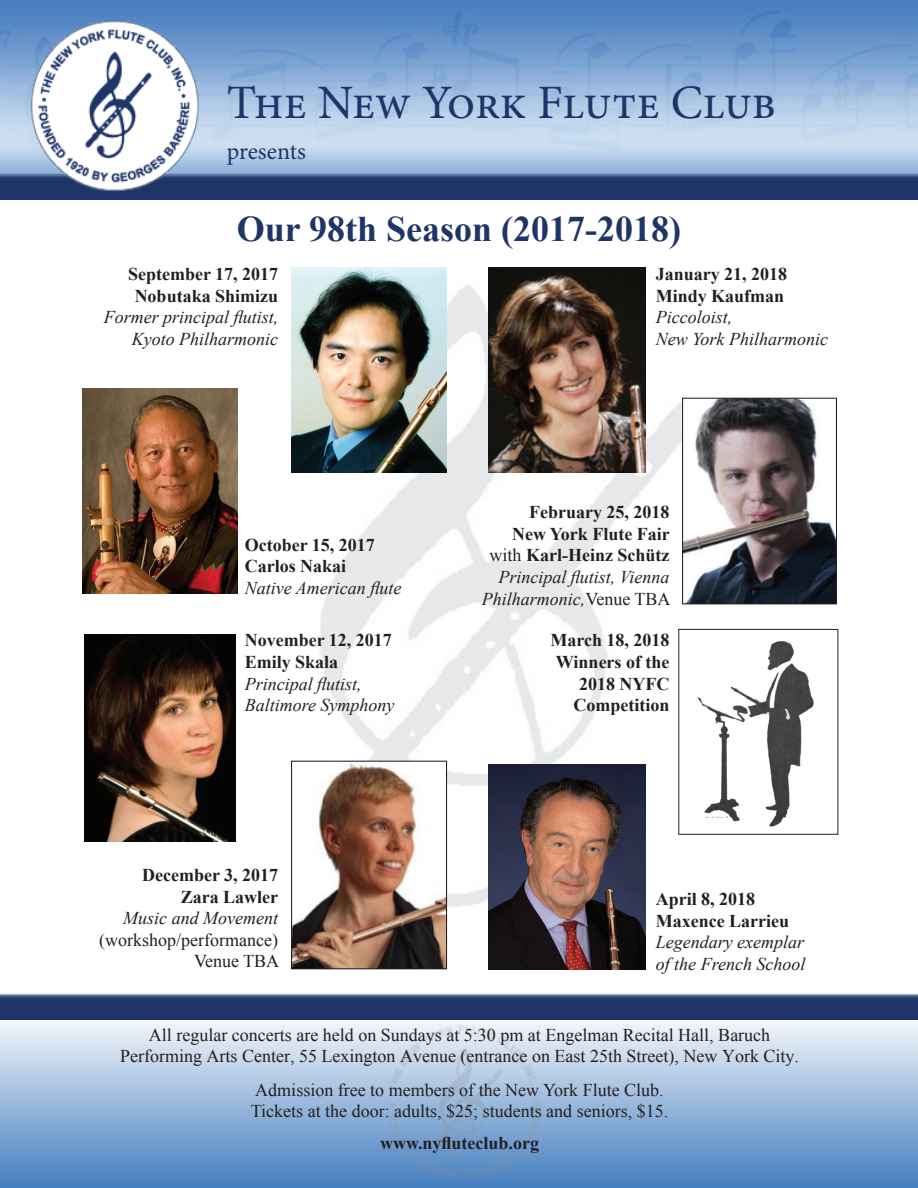
<style>
.page{position:relative;width:918px;height:1188px;background:#fff}
.page>*{position:absolute;margin:0;border:0;box-sizing:border-box;transform-origin:0 0}
.t1{font:48px "Minion Pro";letter-spacing:-.01em;color:#1f3467}
.t2{font:700 36px "Times New Roman";color:#1f3467}
.t3{font:24px "Minion Pro";color:#1f3467}
.t4{font:700 18px/21.6px "Times New Roman";color:#231f20}
.t5{font:18px/21.6px "Times New Roman";color:#231f20;text-align:center}
.t6{font:italic 18px/21.6px "Times New Roman";color:#231f20}
.s1{font-weight:400}
.s2{font-weight:400;font-style:italic}
</style>
<div class="page">
<img style="left:82px;top:267px;width:757px;height:703px">
<img style="left:0;top:0;width:918px;height:173px">
<div style="left:0;top:173px;width:918px;height:27px;background:#1f3467"></div>
<svg style="left:0;top:1020px;width:918px;height:168px;background:#9ab9dc"></svg>
<img style="left:31px;top:20px;width:168px;height:171px">
<svg style="left:0;top:994px;width:918px;height:26px;background:#293d6d"></svg>
<img style="left:386px;top:1025px;width:155px;height:155px">
<div style="left:679px;top:629px;width:159px;height:205px;background:#fff"></div>
<img style="left:697px;top:641px;width:117px;height:186px">
<div style="left:678px;top:629px;width:160px;height:206px;border:1px solid #231f20"></div>
<img style="left:291px;top:268px;width:155px;height:205px">
<img style="left:83px;top:388px;width:155px;height:205px">
<img style="left:684px;top:400px;width:151px;height:202px">
<div style="left:682px;top:398px;width:155px;height:206px;border:1px solid #231f20"></div>
<img style="left:85px;top:634px;width:151px;height:208px">
<img style="left:488px;top:764px;width:158px;height:205px">
<img style="left:293px;top:763px;width:152px;height:204px">
<div style="left:291px;top:761px;width:156px;height:208px;border:1px solid #231f20"></div>
<img style="left:488px;top:268px;width:158px;height:205px">
<h1 class="t1" style="left:227px;top:70px;width:551px">The New York Flute Club</h1>
<h3 class="t3" style="left:227px;top:135px;width:81px">presents</h3>
<h2 class="t2" style="left:237px;top:204px;width:446px">Our 98th Season (2017-2018)</h2>
<p class="t4" style="left:128px;top:263px;width:152px;text-align:center">September 17, 2017<br>Nobutaka Shimizu</p>
<p class="t6" style="left:104px;top:306px;width:176px;text-align:right">Former principal flutist,<br>Kyoto Philharmonic</p>
<p class="t4" style="left:245px;top:533px;width:132px">October 15, 2017<br>Carlos Nakai</p>
<p class="t6" style="left:245px;top:577px;width:158px">Native American flute</p>
<p class="t4" style="left:245px;top:629px;width:149px">November 12, 2017<br>Emily Skala</p>
<p class="t6" style="left:245px;top:672px;width:151px">Principal flutist,<br>Baltimore Symphony</p>
<p class="t4" style="left:142px;top:864px;width:138px;text-align:right">December 3, 2017<br>Zara Lawler</p>
<p class="t6" style="left:123px;top:907px;width:156px">Music and Movement</p>
<p class="t5" style="left:99px;top:929px;width:181px;text-align:right">(workshop/performance)<br>Venue TBA</p>
<p class="t4" style="left:656px;top:263px;width:133px">January 21, 2018<br>Mindy Kaufman</p>
<p class="t6" style="left:656px;top:306px;width:174px">Piccoloist,<br>New York Philharmonic</p>
<p class="t4" style="left:482px;top:501px;width:190px;text-align:right">February 25, 2018<br>New York Flute Fair <span class="s1">with</span> Karl-Heinz Schütz<br><span class="s2">Principal flutist, Vienna<br>Philharmonic,</span><span class="s1">Venue TBA</span></p>
<p class="t4" style="left:550px;top:629px;width:121px;text-align:right">March 18, 2018<br>Winners of the<br>2018 NYFC<br>Competition</p>
<p class="t4" style="left:656px;top:888px;width:135px">April 8, 2018<br>Maxence Larrieu</p>
<p class="t6" style="left:656px;top:931px;width:151px">Legendary exemplar of the French School</p>
<p class="t5" style="left:120px;top:1023px;width:680px">All regular concerts are held on Sundays at 5:30 pm at Engelman Recital Hall, Baruch<br>Performing Arts Center, 55 Lexington Avenue (entrance on East 25th Street), New York City.</p>
<p class="t5" style="left:251px;top:1079px;width:419px;text-align:left">Admission free to members of the New York Flute Club.<br>Tickets at the door: adults, $25; students and seniors, $15.</p>
<p class="t4" style="left:380px;top:1132px;width:161px">www.nyfluteclub.org</p>
</div>
